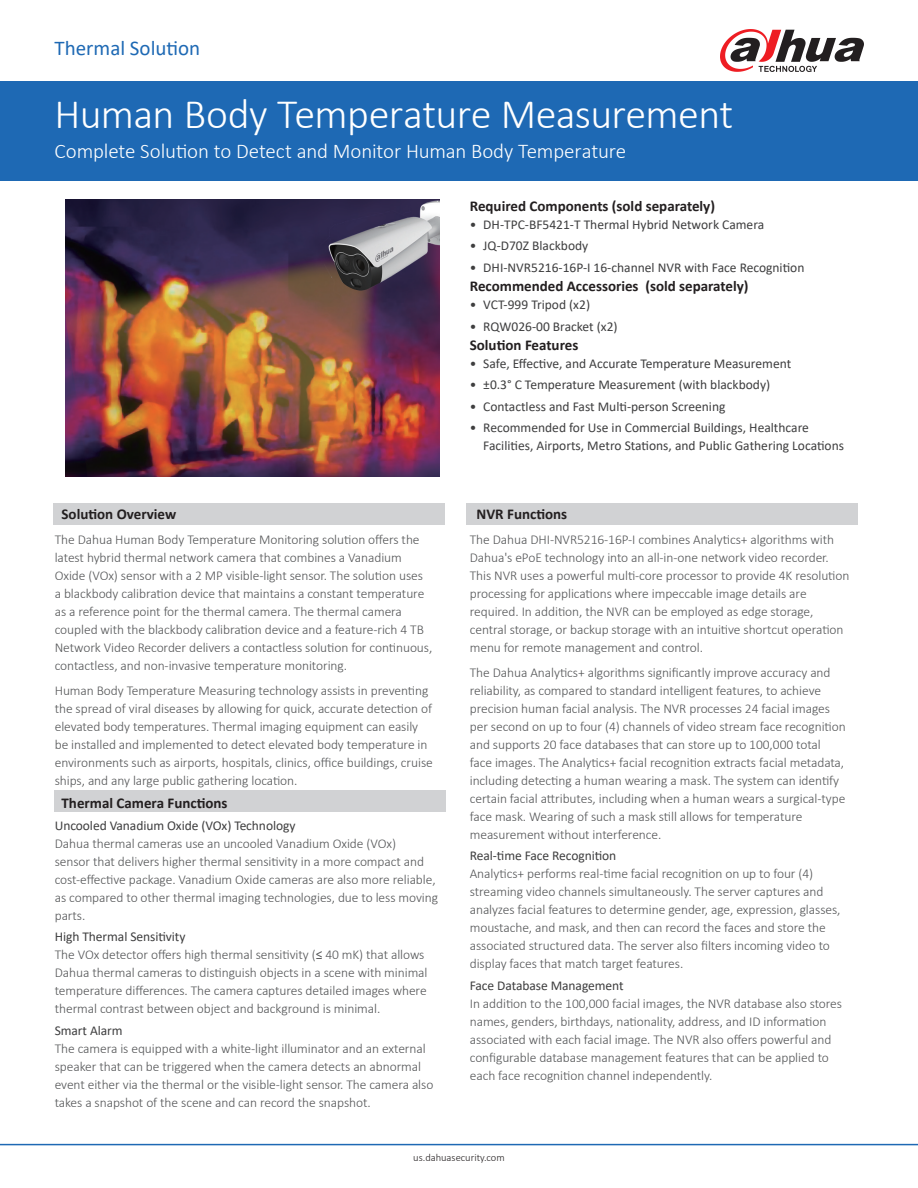
<style>
.page{position:relative;width:918px;height:1188px;background:#fff}
.page>*{position:absolute;margin:0;border:0;box-sizing:border-box;transform-origin:0 0}
.t1{font:300 42px "Calibri";letter-spacing:-.015em;color:#fff}
.t2{font:300 21px "Calibri";letter-spacing:-.01em;color:#fff}
.t3{font:21px "Calibri";color:#1e69b4}
.Section_Heading{font:700 15px "Calibri";color:#231f20}
.FrontMatter_Text{font:300 13.5px/18px "Calibri";letter-spacing:-.005em;color:#545557}
.FrontMatter_Headline{font:13.5px/18px "Calibri";color:#3e3e3f}
.t4{font:300 10.5px "Calibri";color:#231f20}
.s1{font-weight:400}
</style>
<div class="page">
<div style="left:466px;top:504px;width:392px;height:21px;background:#d1d2d4"></div>
<div style="left:0;top:81px;width:918px;height:100px;background:#1e69b4"></div>
<div style="left:53px;top:504px;width:392px;height:21px;background:#d1d2d4"></div>
<div style="left:54px;top:790px;width:391px;height:22px;background:#d1d2d4"></div>
<hr style="left:0;top:1144px;width:918px;height:1px;background:#1e69b4">
<svg style="left:720px;top:29px;width:144px;height:43px"></svg>
<img style="left:65px;top:200px;width:374px;height:277px">
<p class="t3" style="left:55px;top:34px;width:147px">Thermal Solution</p>
<p class="t1" style="left:55px;top:88px;width:680px">Human Body Temperature Measurement</p>
<p class="t2" style="left:55px;top:138px;width:573px">Complete Solution to Detect and Monitor Human Body Temperature</p>
<p class="Section_Heading" style="left:62px;top:504px;width:116px">Solution Overview</p>
<p class="FrontMatter_Text" style="left:55px;top:530px;width:379px">The Dahua Human Body Temperature Monitoring solution offers the latest hybrid thermal network camera that combines a Vanadium Oxide (VOx) sensor with a 2 MP visible-light sensor. The solution uses a blackbody calibration device that maintains a constant temperature as a reference point for the thermal camera. The thermal camera coupled with the blackbody calibration device and a feature-rich 4 TB Network Video Recorder delivers a contactless solution for continuous, contactless, and non-invasive temperature monitoring.</p>
<p class="FrontMatter_Text" style="left:55px;top:681px;width:380px">Human Body Temperature Measuring technology assists in preventing the spread of viral diseases by allowing for quick, accurate detection of elevated body temperatures. Thermal imaging equipment can easily be installed and implemented to detect elevated body temperature in environments such as airports, hospitals, clinics, office buildings, cruise ships, and any large public gathering location.</p>
<p class="Section_Heading" style="left:62px;top:792px;width:168px">Thermal Camera Functions</p>
<p class="FrontMatter_Headline" style="left:55px;top:816px;width:242px">Uncooled Vanadium Oxide (VOx) Technology</p>
<p class="FrontMatter_Text" style="left:55px;top:834px;width:385px">Dahua thermal cameras use an uncooled Vanadium Oxide (VOx)<br>sensor that delivers higher thermal sensitivity in a more compact and cost-effective package. Vanadium Oxide cameras are also more reliable, as compared to other thermal imaging technologies, due to less moving parts.</p>
<p class="FrontMatter_Headline" style="left:55px;top:928px;width:132px">High Thermal Sensitivity</p>
<p class="FrontMatter_Text" style="left:55px;top:946px;width:374px">The VOx detector offers high thermal sensitivity (<span class="s1">≤</span> 40 mK) that allows Dahua thermal cameras to distinguish objects in a scene with minimal temperature differences. The camera captures detailed images where thermal contrast between object and background is minimal.</p>
<p class="FrontMatter_Headline" style="left:55px;top:1021px;width:69px">Smart Alarm</p>
<p class="FrontMatter_Text" style="left:55px;top:1040px;width:380px">The camera is equipped with a white-light illuminator and an external speaker that can be triggered when the camera detects an abnormal event either via the thermal or the visible-light sensor. The camera also takes a snapshot of the scene and can record the snapshot.</p>
<p class="Section_Heading" style="left:470px;top:195px;width:247px">Required Components (sold separately)</p>
<p class="FrontMatter_Headline" style="left:470px;top:215px;width:296px">• DH-TPC-BF5421-T Thermal Hybrid Network Camera</p>
<p class="FrontMatter_Headline" style="left:470px;top:236px;width:120px">• JQ-D70Z Blackbody</p>
<p class="FrontMatter_Headline" style="left:470px;top:258px;width:336px">• DHI-NVR5216-16P-I 16-channel NVR with Face Recognition</p>
<p class="Section_Heading" style="left:470px;top:276px;width:280px">Recommended Accessories (sold separately)</p>
<p class="FrontMatter_Headline" style="left:470px;top:295px;width:122px">• VCT-999 Tripod (x2)</p>
<p class="FrontMatter_Headline" style="left:470px;top:317px;width:149px">• RQW026-00 Bracket (x2)</p>
<p class="Section_Heading" style="left:470px;top:335px;width:110px">Solution Features</p>
<p class="FrontMatter_Headline" style="left:470px;top:354px;width:323px">• Safe, Effective, and Accurate Temperature Measurement</p>
<p class="FrontMatter_Headline" style="left:470px;top:376px;width:302px">• ±0.3° C Temperature Measurement (with blackbody)</p>
<p class="FrontMatter_Headline" style="left:470px;top:397px;width:257px">• Contactless and Fast Multi-person Screening</p>
<p class="FrontMatter_Headline" style="left:483px;top:418px;width:362px;text-indent:-14px">• Recommended for Use in Commercial Buildings, Healthcare<br>Facilities, Airports, Metro Stations, and Public Gathering Locations</p>
<p class="Section_Heading" style="left:477px;top:504px;width:92px">NVR Functions</p>
<p class="FrontMatter_Text" style="left:470px;top:530px;width:381px">The Dahua DHI-NVR5216-16P-I combines Analytics+ algorithms with Dahua's ePoE technology into an all-in-one network video recorder.<br>This NVR uses a powerful multi-core processor to provide 4K resolution processing for applications where impeccable image details are required. In addition, the NVR can be employed as edge storage, central storage, or backup storage with an intuitive shortcut operation menu for remote management and control.</p>
<p class="FrontMatter_Text" style="left:470px;top:663px;width:378px">The Dahua Analytics+ algorithms significantly improve accuracy and reliability, as compared to standard intelligent features, to achieve precision human facial analysis. The NVR processes 24 facial images per second on up to four (4) channels of video stream face recognition and supports 20 face databases that can store up to 100,000 total face images. The Analytics+ facial recognition extracts facial metadata, including detecting a human wearing a mask. The system can identify certain facial attributes, including when a human wears a surgical-type face mask. Wearing of such a mask still allows for temperature measurement without interference.</p>
<p class="FrontMatter_Headline" style="left:470px;top:847px;width:148px">Real-time Face Recognition</p>
<p class="FrontMatter_Text" style="left:470px;top:865px;width:372px">Analytics+ performs real-time facial recognition on up to four (4) streaming video channels simultaneously. The server captures and analyzes facial features to determine gender, age, expression, glasses, moustache, and mask, and then can record the faces and store the associated structured data. The server also filters incoming video to display faces that match target features.</p>
<p class="FrontMatter_Headline" style="left:470px;top:976px;width:155px">Face Database Management</p>
<p class="FrontMatter_Text" style="left:470px;top:995px;width:374px">In addition to the 100,000 facial images, the NVR database also stores names, genders, birthdays, nationality, address, and ID information associated with each facial image. The NVR also offers powerful and configurable database management features that can be applied to each face recognition channel independently.</p>
<p class="t4" style="left:413px;top:1151px;width:93px">us.dahuasecurity.com</p>
</div>
